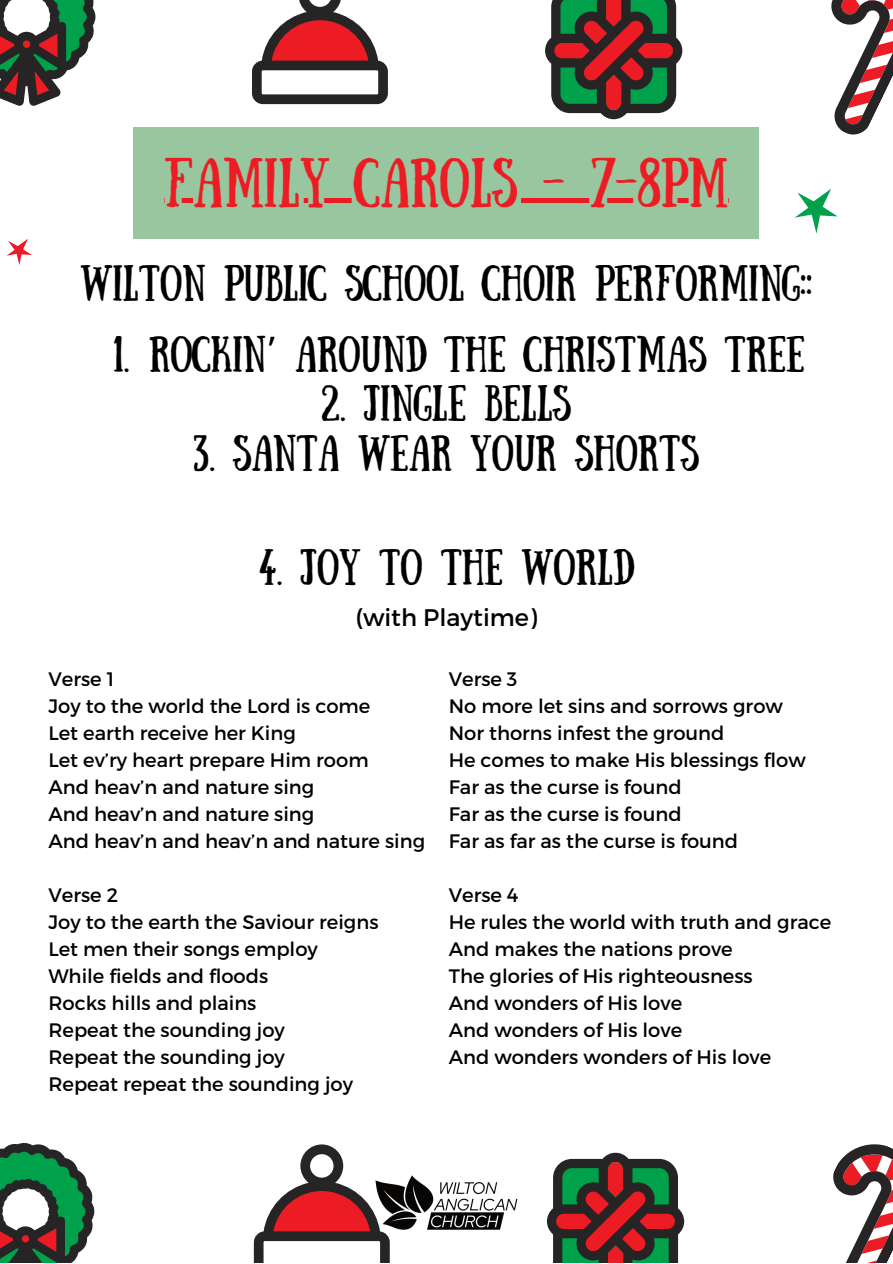
<style>
.page{position:relative;width:893px;height:1264px;background:#fff}
.page>*{position:absolute;margin:0;border:0;box-sizing:border-box;transform-origin:0 0}
.t1{font:49.5px "Sunday";color:#ed1c24}
.t2{font:36px "Sunday";color:#000}
.t3{font:24px "Montserrat";color:#000}
.t4{font:19.5px "Montserrat";color:#000}
.s1{font-family:"Noto Sans Gurmukhi"}
</style>
<div class="page">
<svg style="left:545px;top:0;width:137px;height:119px;background:#645647"></svg>
<svg style="left:0;top:0;width:95px;height:106px"></svg>
<svg style="left:252px;top:0;width:136px;height:104px"></svg>
<svg style="left:831px;top:0;width:61px;height:135px"></svg>
<svg style="left:795px;top:189px;width:43px;height:45px"></svg>
<svg style="left:6px;top:239px;width:26px;height:26px"></svg>
<svg style="left:547px;top:1152px;width:137px;height:110px;background:#685548"></svg>
<svg style="left:0;top:1142px;width:94px;height:120px"></svg>
<svg style="left:254px;top:1144px;width:136px;height:118px"></svg>
<svg style="left:833px;top:1144px;width:59px;height:118px"></svg>
<img style="left:369px;top:1170px;width:149px;height:69px">
<div style="left:133px;top:127px;width:626px;height:111px;background:#98c69e"></div>
<svg style="left:164px;top:198px;width:525px;height:4px"></svg>
<p class="t1" style="left:164px;top:157px;width:566px">FAMILY CAROLS - 7-8PM</p>
<p class="t2" style="left:80px;top:265px;width:733px">WILTON PUBLIC SCHOOL CHOIR PERFORMING::</p>
<p class="t2" style="left:113px;top:336px;width:692px">1. ROCKIN<span class="s1">’</span> AROUND THE CHRISTMAS TREE</p>
<p class="t2" style="left:321px;top:385px;width:251px">2. JINGLE BELLS</p>
<p class="t2" style="left:193px;top:435px;width:507px">3. SANTA WEAR YOUR SHORTS</p>
<p class="t2" style="left:259px;top:549px;width:376px">4. JOY TO THE WORLD</p>
<p class="t3" style="left:355px;top:601px;width:183px">(with Playtime)</p>
<p class="t4" style="left:48px;top:666px;width:67px">Verse 1</p>
<p class="t4" style="left:48px;top:693px;width:323px">Joy to the world the Lord is come</p>
<p class="t4" style="left:48px;top:720px;width:249px">Let earth receive her King</p>
<p class="t4" style="left:48px;top:747px;width:322px">Let ev’ry heart prepare Him room</p>
<p class="t4" style="left:48px;top:774px;width:267px">And heav’n and nature sing</p>
<p class="t4" style="left:48px;top:801px;width:267px">And heav’n and nature sing</p>
<p class="t4" style="left:48px;top:828px;width:378px">And heav’n and heav’n and nature sing</p>
<p class="t4" style="left:48px;top:882px;width:71px">Verse 2</p>
<p class="t4" style="left:48px;top:909px;width:331px">Joy to the earth the Saviour reigns</p>
<p class="t4" style="left:48px;top:936px;width:271px">Let men their songs employ</p>
<p class="t4" style="left:48px;top:963px;width:221px">While fields and floods</p>
<p class="t4" style="left:48px;top:990px;width:209px">Rocks hills and plains</p>
<p class="t4" style="left:48px;top:1017px;width:238px">Repeat the sounding joy</p>
<p class="t4" style="left:48px;top:1044px;width:238px">Repeat the sounding joy</p>
<p class="t4" style="left:48px;top:1071px;width:306px">Repeat repeat the sounding joy</p>
<p class="t4" style="left:448px;top:666px;width:70px">Verse 3</p>
<p class="t4" style="left:448px;top:693px;width:335px">No more let sins and sorrows grow</p>
<p class="t4" style="left:448px;top:720px;width:277px">Nor thorns infest the ground</p>
<p class="t4" style="left:448px;top:747px;width:358px">He comes to make His blessings flow</p>
<p class="t4" style="left:448px;top:774px;width:234px">Far as the curse is found</p>
<p class="t4" style="left:448px;top:801px;width:234px">Far as the curse is found</p>
<p class="t4" style="left:448px;top:828px;width:291px">Far as far as the curse is found</p>
<p class="t4" style="left:448px;top:882px;width:71px">Verse 4</p>
<p class="t4" style="left:448px;top:909px;width:384px">He rules the world with truth and grace</p>
<p class="t4" style="left:448px;top:936px;width:285px">And makes the nations prove</p>
<p class="t4" style="left:448px;top:963px;width:305px">The glories of His righteousness</p>
<p class="t4" style="left:448px;top:990px;width:235px">And wonders of His love</p>
<p class="t4" style="left:448px;top:1017px;width:235px">And wonders of His love</p>
<p class="t4" style="left:448px;top:1044px;width:324px">And wonders wonders of His love</p>
</div>
